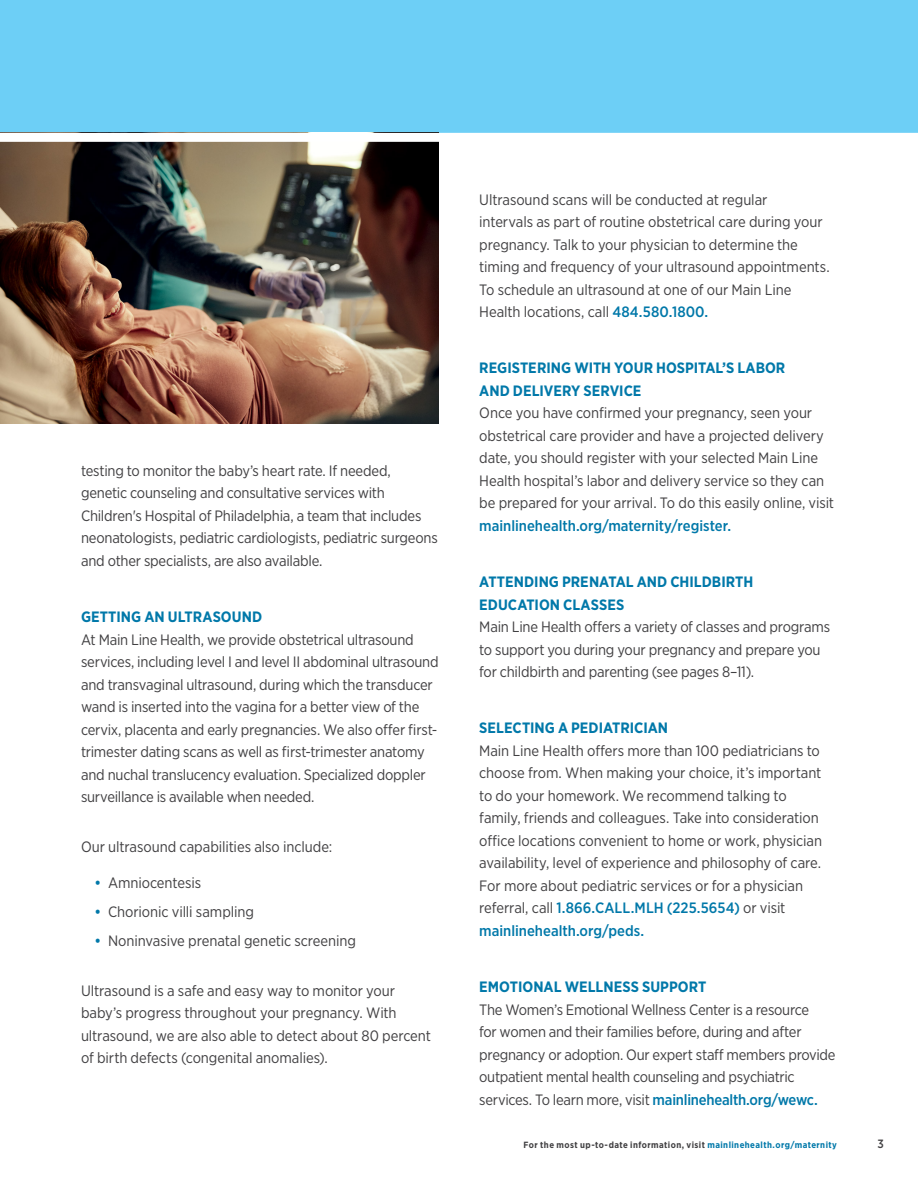
<style>
.page{position:relative;width:918px;height:1188px;background:#fff}
.page>*{position:absolute;margin:0;border:0;box-sizing:border-box;transform-origin:0 0}
.Body_copy{font:15px/22.5px "Gotham Narrow";letter-spacing:-.01em;color:#414042}
.Subheading{font:700 15px/22.5px "Gotham Narrow";color:#0078a9}
.Bullet_intro_copy{font:15px "Gotham Narrow";letter-spacing:-.005em;color:#414042}
.t1{font:500 12px "Gotham Narrow";color:#414042}
.t2{font:700 9px "Gotham Narrow";letter-spacing:.05em;color:#414042}
.s1{font-weight:500;color:#0078a9}
.s2{color:#0078a9}
</style>
<div class="page">
<div style="left:0;top:0;width:918px;height:133px;background:#6dcff6"></div>
<img style="left:0;top:142px;width:439px;height:281px">
<p class="Body_copy" style="left:81px;top:459px;width:358px">testing to monitor the baby’s heart rate. If needed, genetic counseling and consultative services with Children's Hospital of Philadelphia, a team that includes neonatologists, pediatric cardiologists, pediatric surgeons and other specialists, are also available.</p>
<p class="Subheading" style="left:81px;top:605px;width:183px">GETTING AN ULTRASOUND</p>
<p class="Body_copy" style="left:81px;top:628px;width:359px">At Main Line Health, we provide obstetrical ultrasound services, including level I and level II abdominal ultrasound and transvaginal ultrasound, during which the transducer wand is inserted into the vagina for a better view of the cervix, placenta and early pregnancies. We also offer first&shy;trimester dating scans as well as first-trimester anatomy and nuchal translucency evaluation. Specialized doppler surveillance is available when needed.</p>
<p class="Bullet_intro_copy" style="left:81px;top:837px;width:253px">Our ultrasound capabilities also include:</p>
<p class="Body_copy" style="left:94px;top:871px;width:108px"><span class="s1">•</span> Amniocentesis</p>
<p class="Body_copy" style="left:94px;top:900px;width:161px"><span class="s1">•</span> Chorionic villi sampling</p>
<p class="Body_copy" style="left:94px;top:929px;width:263px"><span class="s1">•</span> Noninvasive prenatal genetic screening</p>
<p class="Body_copy" style="left:81px;top:979px;width:352px">Ultrasound is a safe and easy way to monitor your baby’s progress throughout your pregnancy. With ultrasound, we are also able to detect about 80 percent of birth defects (congenital anomalies).</p>
<p class="Body_copy" style="left:479px;top:188px;width:352px">Ultrasound scans will be conducted at regular<br>intervals as part of routine obstetrical care during your pregnancy. Talk to your physician to determine the timing and frequency of your ultrasound appointments.<br>To schedule an ultrasound at one of our Main Line Health locations, call <span class="s1">484.580.1800.</span></p>
<p class="Subheading" style="left:479px;top:357px;width:308px">REGISTERING WITH YOUR HOSPITAL’S LABOR<br>AND DELIVERY SERVICE</p>
<p class="Body_copy" style="left:479px;top:401px;width:356px">Once you have confirmed your pregnancy, seen your obstetrical care provider and have a projected delivery date, you should register with your selected Main Line Health hospital’s labor and delivery service so they can be prepared for your arrival. To do this easily online, visit <span class="s1">mainlinehealth.org/maternity/register.</span></p>
<p class="Subheading" style="left:479px;top:570px;width:276px">ATTENDING PRENATAL AND CHILDBIRTH<br>EDUCATION CLASSES</p>
<p class="Body_copy" style="left:479px;top:615px;width:353px">Main Line Health offers a variety of classes and programs to support you during your pregnancy and prepare you for childbirth and parenting (see pages 8–11).</p>
<p class="Subheading" style="left:479px;top:717px;width:190px">SELECTING A PEDIATRICIAN</p>
<p class="Body_copy" style="left:479px;top:739px;width:344px">Main Line Health offers more than 100 pediatricians to choose from. When making your choice, it’s important to do your homework. We recommend talking to family, friends and colleagues. Take into consideration office locations convenient to home or work, physician availability, level of experience and philosophy of care.<br>For more about pediatric services or for a physician referral, call <span class="s1">1.866.CALL.MLH (225.5654)</span> or visit <span class="s1">mainlinehealth.org/peds.</span></p>
<p class="Subheading" style="left:479px;top:975px;width:229px">EMOTIONAL WELLNESS SUPPORT</p>
<p class="Body_copy" style="left:479px;top:998px;width:358px">The Women’s Emotional Wellness Center is a resource<br>for women and their families before, during and after pregnancy or adoption. Our expert staff members provide outpatient mental health counseling and psychiatric services. To learn more, visit <span class="s1">mainlinehealth.org/wewc.</span></p>
<p class="t2" style="left:524px;top:1139px;width:315px">For the most up-to-date information, visit <span class="s2">mainlinehealth.org/maternity</span></p>
<p class="t1" style="left:878px;top:1136px;width:8px">3</p>
</div>
